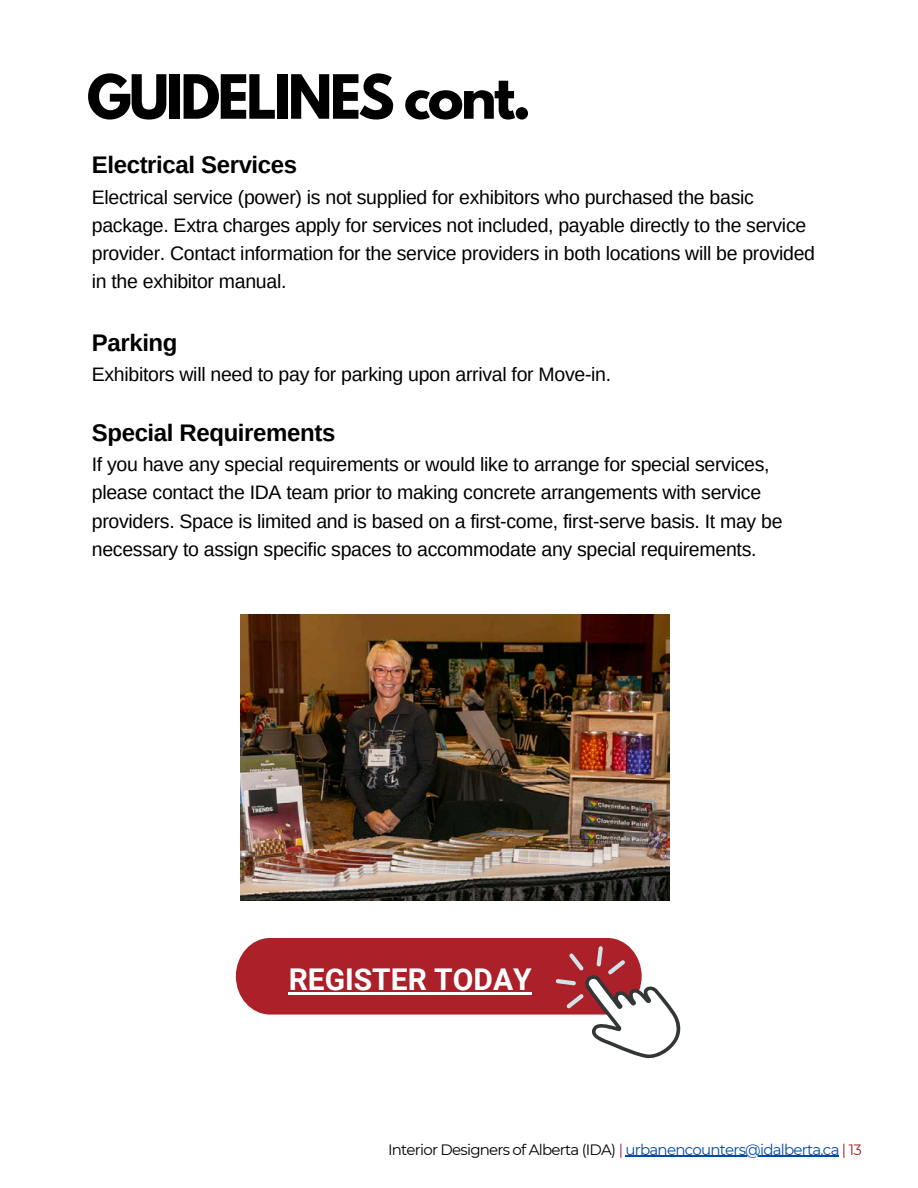
<style>
.page{position:relative;width:918px;height:1188px;background:#fff}
.page>*{position:absolute;margin:0;border:0;box-sizing:border-box;transform-origin:0 0}
.t1{font:700 54px "League Spartan";letter-spacing:-.05em;color:#000}
.t2{font:700 30px "Roboto";color:#fff}
.t3{font:700 24px "Arimo";letter-spacing:-.015em;color:#000}
.t4{font:19.5px/28.2px "Arimo";letter-spacing:-.015em;color:#000}
.t5{font:15px "Montserrat";letter-spacing:-.05em;color:#000}
.s1{color:#ac2029}
.s2{color:#004aad}
</style>
<div class="page">
<svg style="left:236px;top:938px;width:445px;height:121px"></svg>
<hr style="left:289px;top:993px;width:243px;height:2px;background:#fff">
<img style="left:241px;top:615px;width:429px;height:286px">
<hr style="left:626px;top:1156px;width:213px;height:1px;background:#004aad">
<h3 class="t1" style="left:87px;top:70px;width:446px">GUIDELINES cont.</h3>
<h3 class="t3" style="left:92px;top:151px;width:207px">Electrical Services</h3>
<h3 class="t4" style="left:92px;top:183px;width:725px">Electrical service (power) is not supplied for exhibitors who purchased the basic package. Extra charges apply for services not included, payable directly to the service provider. Contact information for the service providers in both locations will be provided in the exhibitor manual.</h3>
<p class="t3" style="left:92px;top:329px;width:87px">Parking</p>
<p class="t4" style="left:92px;top:360px;width:521px">Exhibitors will need to pay for parking upon arrival for Move-in.</p>
<p class="t3" style="left:92px;top:419px;width:245px">Special Requirements</p>
<p class="t4" style="left:92px;top:450px;width:692px">If you have any special requirements or would like to arrange for special services, please contact the IDA team prior to making concrete arrangements with service providers. Space is limited and is based on a first-come, first-serve basis. It may be necessary to assign specific spaces to accommodate any special requirements.</p>
<h1 class="t2" style="left:289px;top:962px;width:244px">REGISTER TODAY</h1>
<h2 class="t5" style="left:388px;top:1140px;width:475px">Interior Designers of Alberta (IDA) <span class="s1">|</span> <span class="s2">urbanencounters@idalberta.ca</span> <span class="s1">| 13</span></h2>
</div>
